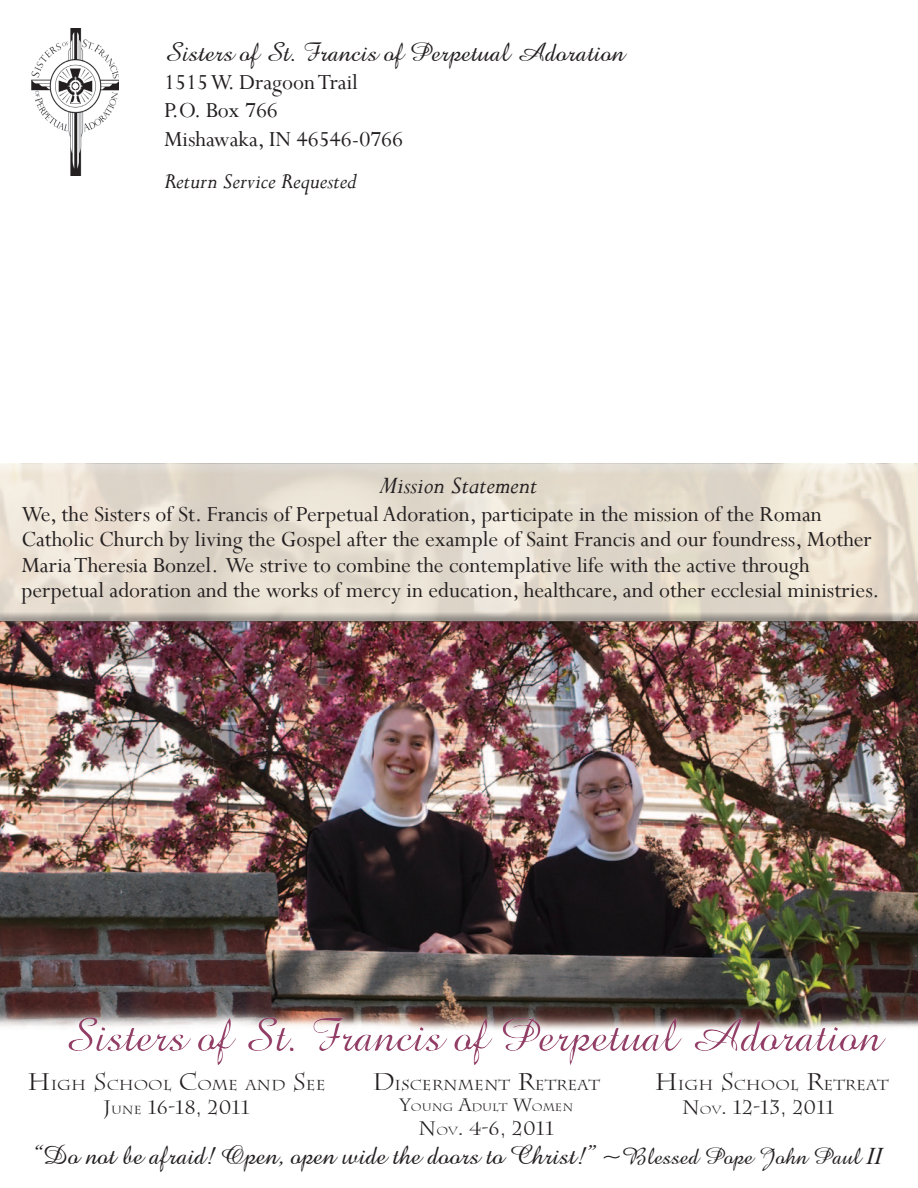
<style>
.page{position:relative;width:918px;height:1188px;background:#fff}
.page>*{position:absolute;margin:0;border:0;box-sizing:border-box;transform-origin:0 0}
.t1{font:48px "Amazone BT";color:#913d65}
.t2{font:27px "Amazone BT";color:#231f20}
.t3{font:italic 27px "Perpetua";color:#231f20}
.t4{font:24px/25.5px "Perpetua";color:#231f20}
.t5{font:24px "Chaz Normal";color:#231f20}
.t6{font:italic 24px "Perpetua";color:#231f20}
.t7{font:19.5px "Chaz Normal";color:#231f20}
.t8{font:18px "Chaz Normal";color:#231f20}
.s1{font-size:24px}
.s2{font-family:"Times New Roman";font-style:italic;font-size:24px}
</style>
<div class="page">
<img style="left:0;top:622px;width:918px;height:384px">
<img style="left:31px;top:28px;width:88px;height:147px">
<div style="left:0;top:1006px;width:918px;height:67px;background:#fff;opacity:.43"></div>
<div style="left:0;top:464px;width:918px;height:158px;background:#231f20;opacity:.75"></div>
<p class="t2" style="left:164px;top:37px;width:462px">Sisters of St. Francis of Perpetual Adoration</p>
<p class="t4" style="left:164px;top:67px;width:241px;line-height:28.5px">1515 W. Dragoon Trail<br>P.O. Box 766<br>Mishawaka, IN 46546-0766</p>
<p class="t6" style="left:164px;top:166px;width:194px">Return Service Requested</p>
<p class="t3" style="left:379px;top:468px;width:159px">Mission Statement</p>
<p class="t4" style="left:21px;top:501px;width:859px">We, the Sisters of St. Francis of Perpetual Adoration, participate in the mission of the Roman Catholic Church by living the Gospel after the example of Saint Francis and our foundress, Mother Maria Theresia Bonzel. We strive to combine the contemplative life with the active through perpetual adoration and the works of mercy in education, healthcare, and other ecclesial ministries.</p>
<h1 class="t1" style="left:63px;top:1008px;width:820px">Sisters of St. Francis of Perpetual Adoration</h1>
<p class="t5" style="left:28px;top:1068px;width:300px">High School Come and See</p>
<p class="t7" style="left:103px;top:1096px;width:148px">June 16-18, 2011</p>
<p class="t5" style="left:655px;top:1068px;width:235px">High School Retreat</p>
<p class="t7" style="left:682px;top:1096px;width:155px">Nov. 12-13, 2011</p>
<p class="t2" style="left:33px;top:1140px;width:851px">“Do not be afraid! Open, open wide the doors to Christ!” <span class="s1">~Blessed Pope John Paul</span> <span class="s2">II</span></p>
<p class="t5" style="left:372px;top:1068px;width:229px">Discernment Retreat</p>
<p class="t8" style="left:399px;top:1095px;width:176px">Young Adult Women</p>
<p class="t7" style="left:418px;top:1117px;width:138px">Nov. 4-6, 2011</p>
</div>
